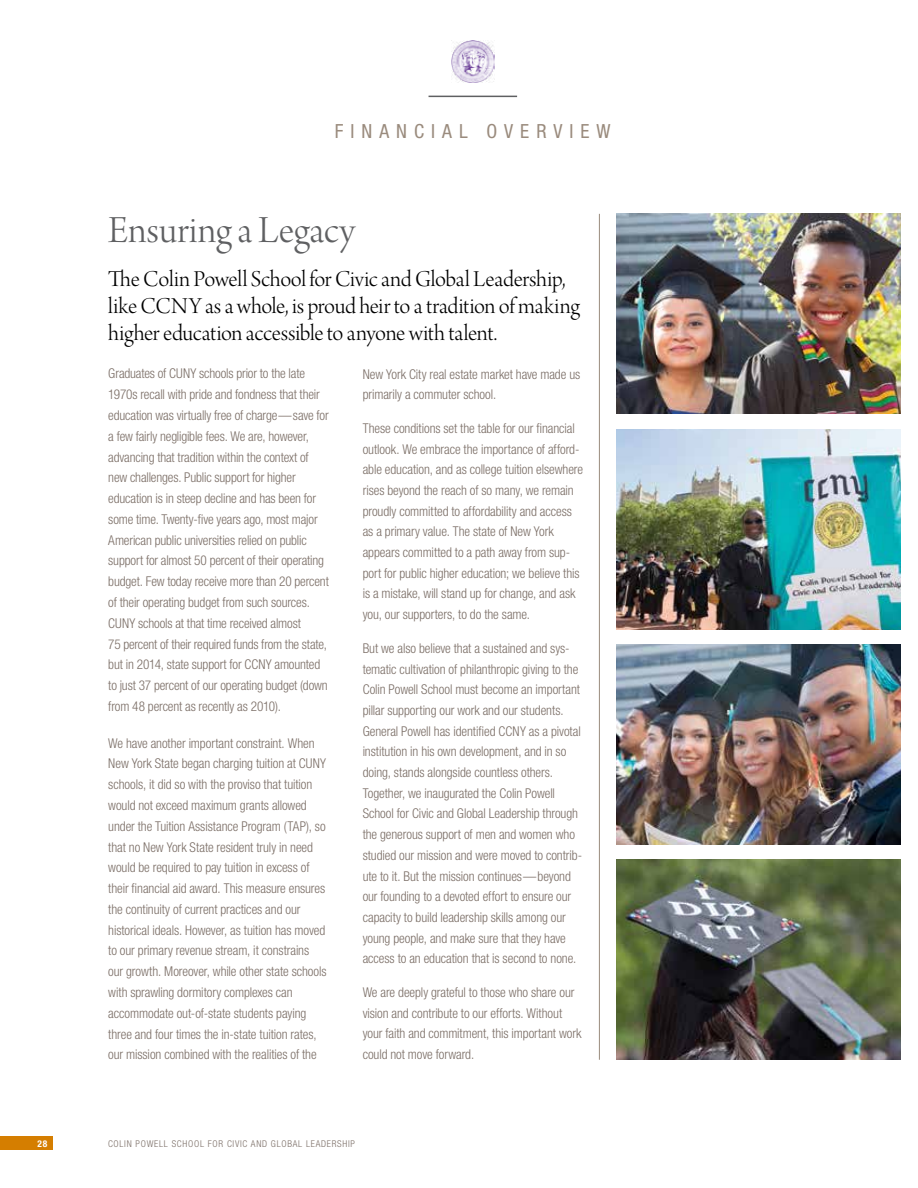
<style>
.page{position:relative;width:918px;height:1188px;background:#fff}
.page>*{position:absolute;margin:0;border:0;box-sizing:border-box;transform-origin:0 0}
.t1{font:40.5px "Arno Pro Light Display";letter-spacing:-.005em;color:#5f6062}
.t2{font:24px/27px "Arno Pro Light Display";letter-spacing:-.01em;color:#000}
.t3{font:condensed 19.5px "Helvetica Neue LT Std";letter-spacing:.36em;color:#9a8b7d}
.t4{font:300 condensed 13.5px/20.9px "Helvetica Neue LT Std";letter-spacing:-.005em;color:#7b6e66}
.t5{font:300 condensed 9.3px "Helvetica Neue LT Std";color:#7b6e66}
.t6{font:700 condensed 9.3px "Helvetica Neue LT Std";color:#fff}
</style>
<div class="page">
<img style="left:617px;top:214px;width:284px;height:200px">
<hr style="left:429px;top:96px;width:88px;height:1px;background:#5f6062">
<img style="left:451px;top:40px;width:43px;height:43px">
<div style="left:0;top:1137px;width:53px;height:13px;background:#d57e00"></div>
<img style="left:617px;top:429px;width:284px;height:200px">
<img style="left:617px;top:645px;width:284px;height:199px">
<img style="left:617px;top:860px;width:284px;height:200px">
<hr style="left:599px;top:214px;width:1px;height:846px;background:#9a8b7d">
<h3 class="t3" style="left:335px;top:120px;width:110px">FI NANCIAL</h3>
<h3 class="t3" style="left:486px;top:120px;width:16px">OVERVIE</h3>
<h3 class="t3" style="left:597px;top:120px;width:16px">W</h3>
<h1 class="t1" style="left:108px;top:208px;width:248px">Ensuring a Legacy</h1>
<h2 class="t2" style="left:108px;top:267px;width:473px">The Colin Powell School for Civic and Global Leadership, like CCNY as a whole, is proud heir to a tradition of making higher education accessible to anyone with talent.</h2>
<p class="t4" style="left:108px;top:363px;width:222px">Graduates of CUNY schools prior to the late 1970s recall with pride and fondness that their education was virtually free of charge—save for a few fairly negligible fees. We are, however, advancing that tradition within the context of new challenges. Public support for higher education is in steep decline and has been for some time. Twenty-five years ago, most major American public universities relied on public support for almost 50 percent of their operating budget. Few today receive more than 20 percent of their operating budget from such sources.<br>CUNY schools at that time received almost<br>75 percent of their required funds from the state, but in 2014, state support for CCNY amounted to just 37 percent of our operating budget (down from 48 percent as recently as 2010).</p>
<p class="t4" style="left:108px;top:732px;width:220px">We have another important constraint. When New York State began charging tuition at CUNY schools, it did so with the proviso that tuition would not exceed maximum grants allowed under the Tuition Assistance Program (TAP), so that no New York State resident truly in need would be required to pay tuition in excess of their financial aid award. This measure ensures the continuity of current practices and our historical ideals. However, as tuition has moved to our primary revenue stream, it constrains our growth. Moreover, while other state schools with sprawling dormitory complexes can accommodate out-of-state students paying three and four times the in-state tuition rates, our mission combined with the realities of the</p>
<p class="t4" style="left:363px;top:363px;width:219px">New York City real estate market have made us primarily a commuter school.</p>
<p class="t4" style="left:363px;top:418px;width:222px">These conditions set the table for our financial outlook. We embrace the importance of afford&shy;able education, and as college tuition elsewhere rises beyond the reach of so many, we remain proudly committed to affordability and access as a primary value. The state of New York appears committed to a path away from sup&shy;port for public higher education; we believe this is a mistake, will stand up for change, and ask you, our supporters, to do the same.</p>
<p class="t4" style="left:363px;top:638px;width:221px">But we also believe that a sustained and sys&shy;tematic cultivation of philanthropic giving to the Colin Powell School must become an important pillar supporting our work and our students.<br>General Powell has identified CCNY as a pivotal institution in his own development, and in so doing, stands alongside countless others.<br>Together, we inaugurated the Colin Powell School for Civic and Global Leadership through the generous support of men and women who studied our mission and were moved to contrib&shy;ute to it. But the mission continues—beyond our founding to a devoted effort to ensure our capacity to build leadership skills among our young people, and make sure that they have access to an education that is second to none.</p>
<p class="t4" style="left:363px;top:982px;width:220px">We are deeply grateful to those who share our vision and contribute to our efforts. Without your faith and commitment, this important work could not move forward.</p>
<p class="t6" style="left:38px;top:1138px;width:11px">28</p>
<p class="t5" style="left:108px;top:1138px;width:11px">Colin</p>
<p class="t5" style="left:136px;top:1138px;width:12px">Powell</p>
<p class="t5" style="left:172px;top:1138px;width:7px">school</p>
<p class="t5" style="left:208px;top:1138px;width:6px">for</p>
<p class="t5" style="left:227px;top:1138px;width:5px">civic</p>
<p class="t5" style="left:251px;top:1138px;width:27px">an d global</p>
<p class="t5" style="left:306px;top:1138px;width:27px">leadership</p>
</div>
